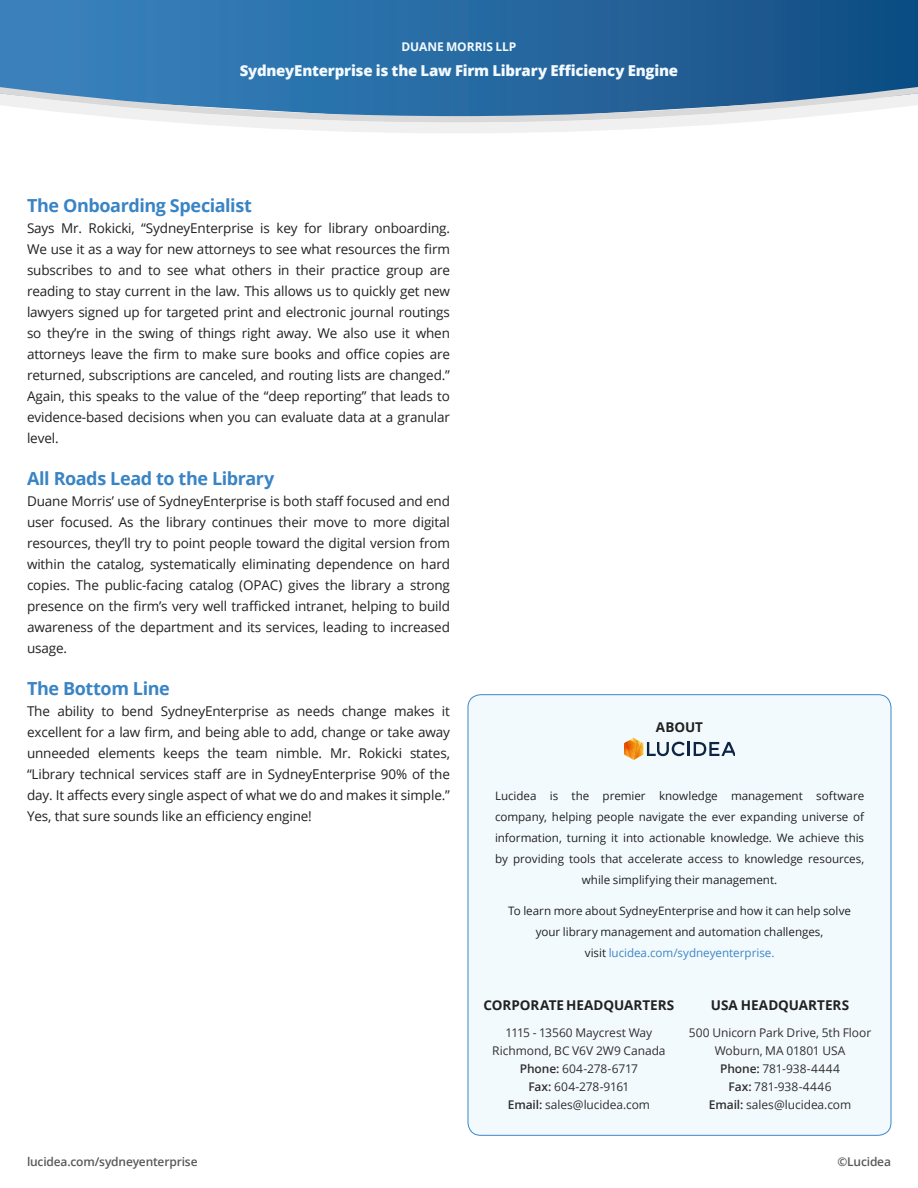
<style>
.page{position:relative;width:918px;height:1188px;background:#fff}
.page>*{position:absolute;margin:0;border:0;box-sizing:border-box;transform-origin:0 0}
.section_title{font:700 18px "Open Sans";letter-spacing:-.02em;color:#3984c5}
.t1{font:800 15px "Open Sans";letter-spacing:-.015em;color:#f3fafe}
.body_no_drop_cap{font:13.5px/21px "Open Sans";letter-spacing:-.01em;color:#212121;text-align:justify}
.t2{font:700 13.5px "Open Sans";color:#212121}
.t3{font:12px/18px "Open Sans";letter-spacing:-.005em;color:#312f30;text-align:center}
.t4{font:600 12px "Open Sans";letter-spacing:-.015em;color:#5b585b}
.t5{font:700 12px "Open Sans";letter-spacing:-.01em;color:#f3fafe}
.body_no_drop_cap-2{font:11.7px/21px "Open Sans";letter-spacing:-.005em;color:#212121;text-align:center}
.s1{color:#3c86c7}
.s2{font-weight:600}
</style>
<div class="page">
<svg style="left:0;top:0;width:918px;height:68px;background:#2769a2"></svg>
<svg style="left:0;top:68px;width:918px;height:5px;background:#2769a2"></svg>
<svg style="left:0;top:73px;width:918px;height:60px"></svg>
<svg style="left:0;top:74px;width:918px;height:48px"></svg>
<div style="left:468px;top:695px;width:423px;height:440px;background:#f3fafe;border-radius:13px"></div>
<svg style="left:624px;top:738px;width:61px;height:22px"></svg>
<hr style="left:687px;top:742px;width:3px;height:14px;background:#0e2546">
<svg style="left:694px;top:742px;width:41px;height:14px"></svg>
<p class="t5" style="left:402px;top:38px;width:116px">DUANE MORRIS LLP</p>
<p class="t1" style="left:240px;top:59px;width:440px">SydneyEnterprise is the Law Firm Library Efficiency Engine</p>
<p class="section_title" style="left:27px;top:192px;width:227px">The Onboarding Specialist</p>
<p class="body_no_drop_cap" style="left:27px;top:217px;width:425px">Says Mr. Rokicki, “SydneyEnterprise is key for library onboarding.<br>We use it as a way for new attorneys to see what resources the firm subscribes to and to see what others in their practice group are reading to stay current in the law. This allows us to quickly get new lawyers signed up for targeted print and electronic journal routings so they’re in the swing of things right away. We also use it when attorneys leave the firm to make sure books and office copies are returned, subscriptions are canceled, and routing lists are changed.” Again, this speaks to the value of the “deep reporting” that leads to evidence-based decisions when you can evaluate data at a granular level.</p>
<p class="section_title" style="left:27px;top:465px;width:249px">All Roads Lead to the Library</p>
<p class="body_no_drop_cap" style="left:27px;top:490px;width:425px">Duane Morris’ use of SydneyEnterprise is both staff focused and end user focused. As the library continues their move to more digital resources, they’ll try to point people toward the digital version from within the catalog, systematically eliminating dependence on hard copies. The public-facing catalog (OPAC) gives the library a strong presence on the firm’s very well trafficked intranet, helping to build awareness of the department and its services, leading to increased usage.</p>
<p class="section_title" style="left:27px;top:675px;width:144px">The Bottom Line</p>
<p class="body_no_drop_cap" style="left:27px;top:700px;width:425px">The ability to bend SydneyEnterprise as needs change makes it excellent for a law firm, and being able to add, change or take away unneeded elements keeps the team nimble. Mr. Rokicki states, “Library technical services staff are in SydneyEnterprise 90% of the day. It affects every single aspect of what we do and makes it simple.” Yes, that sure sounds like an efficiency engine!</p>
<p class="t2" style="left:656px;top:717px;width:49px">ABOUT</p>
<p class="body_no_drop_cap-2" style="left:495px;top:784px;width:371px">Lucidea is the premier knowledge management software company, helping people navigate the ever expanding universe of information, turning it into actionable knowledge. We achieve this by providing tools that accelerate access to knowledge resources, while simplifying their management.</p>
<p class="body_no_drop_cap-2" style="left:508px;top:900px;width:344px">To learn more about SydneyEnterprise and how it can help solve your library management and automation challenges,<br>visit <span class="s1">lucidea.com/sydneyenterprise.</span></p>
<p class="t2" style="left:483px;top:996px;width:192px">CORPORATE HEADQUARTERS</p>
<p class="t3" style="left:492px;top:1023px;width:175px">1115 - 13560 Maycrest Way<br>Richmond, BC V6V 2W9 Canada</p>
<p class="t3" style="left:520px;top:1059px;width:120px"><span class="s2">Phone:</span> 604-278-6717<br><span class="s2">Fax:</span> 604-278-9161</p>
<p class="t3" style="left:508px;top:1095px;width:144px"><span class="s2">Email:</span> sales@lucidea.com</p>
<p class="t2" style="left:711px;top:996px;width:140px">USA HEADQUARTERS</p>
<p class="t3" style="left:689px;top:1023px;width:184px">500 Unicorn Park Drive, 5th Floor</p>
<p class="t3" style="left:715px;top:1041px;width:132px">Woburn, MA 01801 USA</p>
<p class="t3" style="left:720px;top:1059px;width:121px"><span class="s2">Phone:</span> 781-938-4444</p>
<p class="t3" style="left:729px;top:1077px;width:105px"><span class="s2">Fax:</span> 781-938-4446</p>
<p class="t3" style="left:709px;top:1095px;width:144px"><span class="s2">Email:</span> sales@lucidea.com</p>
<p class="t4" style="left:27px;top:1154px;width:172px">lucidea.com/sydneyenterprise</p>
<p class="t4" style="left:837px;top:1154px;width:55px">©Lucidea</p>
</div>
